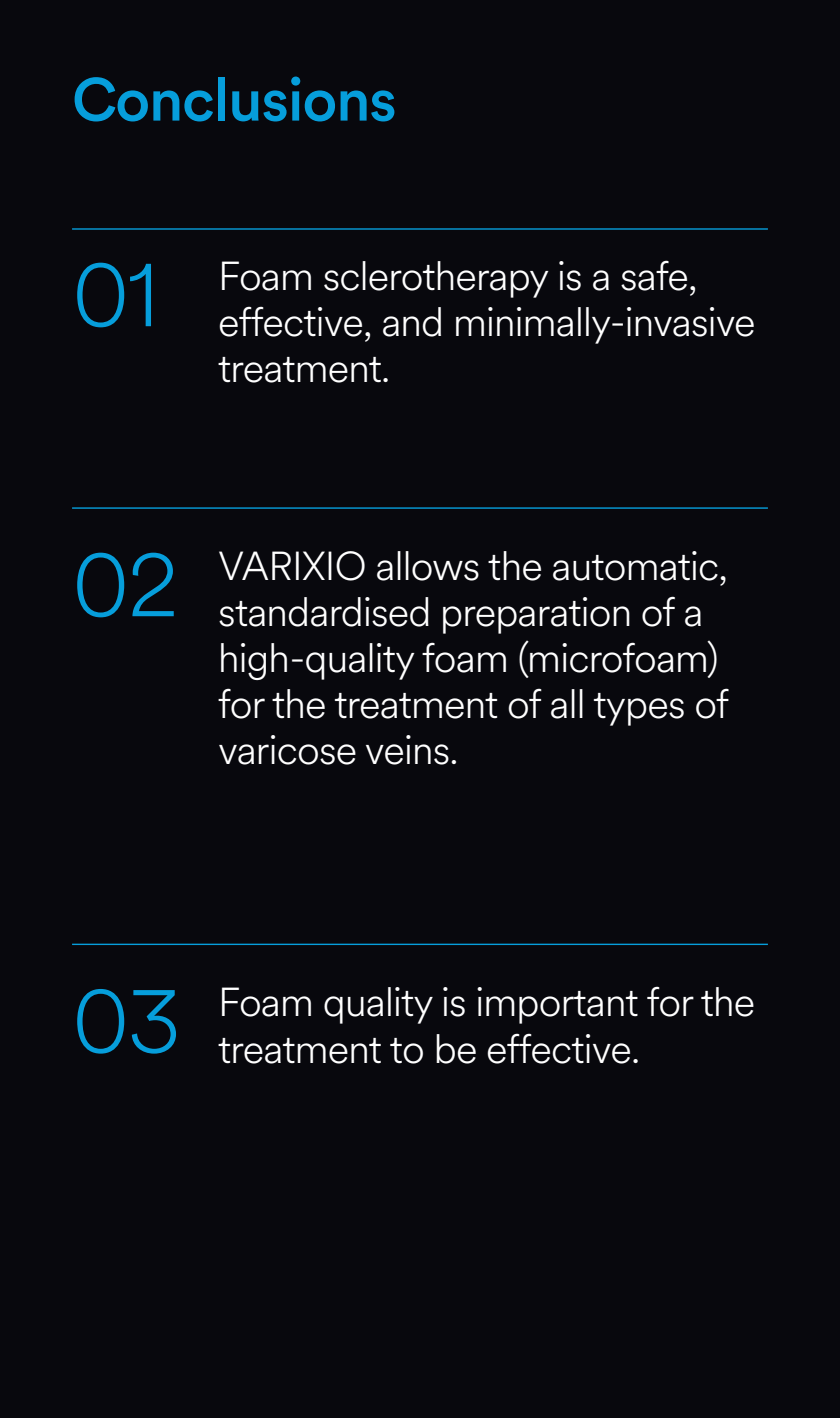
<style>
.page{position:relative;width:840px;height:1418px;background:#fff}
.page>*{position:absolute;margin:0;border:0;box-sizing:border-box;transform-origin:0 0}
.t1{font:300 88px "Circular Spotify Text";color:#069edb}
.t2{font:500 60px "Circular Std";letter-spacing:-.02em;color:#069edb}
.t3{font:300 40px/46px "Circular Spotify Text";letter-spacing:-.02em;color:#fff}
</style>
<div class="page">
<div style="left:0;top:0;width:839px;height:1417px;background:#08080d"></div>
<hr style="left:72px;top:228px;width:695px;height:2px;background:#069edb">
<hr style="left:72px;top:507px;width:695px;height:2px;background:#069edb">
<hr style="left:72px;top:943px;width:695px;height:2px;background:#069edb">
<p class="t2" style="left:72px;top:62px;width:326px">Conclusions</p>
<p class="t1" style="left:72px;top:235px;width:87px">01</p>
<p class="t3" style="left:218px;top:254px;width:538px">Foam sclerotherapy is a safe, effective, and minimally-invasive treatment.</p>
<p class="t1" style="left:72px;top:525px;width:108px">02</p>
<p class="t3" style="left:218px;top:544px;width:512px">VARIXIO allows the automatic, standardised preparation of a high-quality foam (microfoam) for the treatment of all types of varicose veins.</p>
<p class="t1" style="left:72px;top:961px;width:110px">03</p>
<p class="t3" style="left:218px;top:980px;width:538px">Foam quality is important for the treatment to be effective.</p>
</div>
